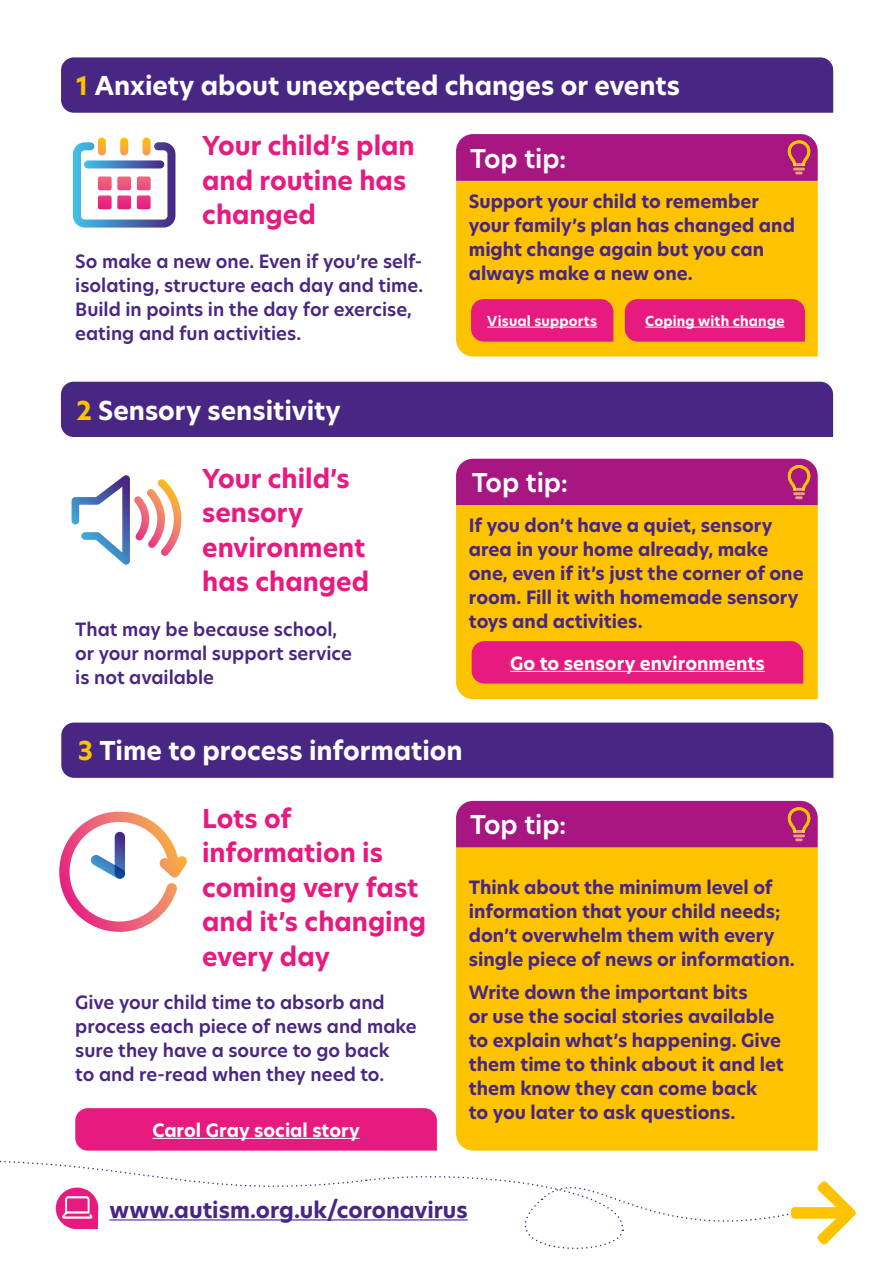
<style>
.page{position:relative;width:893px;height:1263px;background:#fff}
.page>*{position:absolute;margin:0;border:0;box-sizing:border-box;transform-origin:0 0}
.t1{font:700 25.5px/34.5px "Hero New";color:#e71a80}
.t2{font:700 25.5px "Hero New";color:#fff}
.t3{font:600 25.5px "Hero New";color:#fff}
.t4{font:700 21.75px "Hero New";color:#482683}
.t5{font:700 18px/24px "Hero New";color:#482683}
.t6{font:600 18px/24px "Hero New";color:#482683}
.t7{font:700 18px "Hero New";color:#fff}
.t8{font:700 13.5px "Hero New";letter-spacing:.015em;color:#fff}
.s1{color:#fdc300}
</style>
<div class="page">
<div style="left:61px;top:57px;width:772px;height:56px;background:#482683"></div>
<div style="left:61px;top:382px;width:772px;height:55px;background:#482683"></div>
<div style="left:61px;top:722px;width:772px;height:56px;background:#482683"></div>
<svg style="left:0;top:1160px;width:856px;height:89px"></svg>
<div style="left:456px;top:181px;width:362px;height:175px;background:#fdc300"></div>
<div style="left:456px;top:505px;width:362px;height:194px;background:#fdc300"></div>
<div style="left:456px;top:848px;width:362px;height:303px;background:#fdc300"></div>
<svg style="left:456px;top:134px;width:362px;height:47px;background:#a91b80"></svg>
<div style="left:456px;top:459px;width:362px;height:46px;background:#a71681"></div>
<div style="left:456px;top:801px;width:362px;height:47px;background:#a71681"></div>
<svg style="left:59px;top:811px;width:128px;height:121px"></svg>
<svg style="left:471px;top:299px;width:142px;height:43px;background:#e7207d"></svg>
<hr style="left:487px;top:327px;width:110px;height:1px;background:#fff">
<svg style="left:75px;top:1108px;width:362px;height:43px;background:#e71e82"></svg>
<hr style="left:152px;top:1138px;width:208px;height:1px;background:#fff">
<svg style="left:625px;top:299px;width:180px;height:43px;background:#e71f7d"></svg>
<hr style="left:645px;top:327px;width:139px;height:1px;background:#fff">
<svg style="left:472px;top:641px;width:331px;height:43px;background:#e71d7d"></svg>
<hr style="left:510px;top:671px;width:255px;height:1px;background:#fff">
<svg style="left:73px;top:138px;width:102px;height:90px"></svg>
<svg style="left:72px;top:475px;width:109px;height:90px"></svg>
<h1 class="t2" style="left:76px;top:69px;width:605px"><span class="s1">1</span> Anxiety about unexpected changes or events</h1>
<h1 class="t1" style="left:202px;top:129px;width:214px">Your child’s plan and routine has changed</h1>
<p class="t6" style="left:75px;top:250px;width:349px">So make a new one. Even if you’re self&shy;isolating, structure each day and time.<br>Build in points in the day for exercise, eating and fun activities.</p>
<h1 class="t2" style="left:76px;top:393px;width:266px"><span class="s1">2</span> Sensory sensitivity</h1>
<h1 class="t1" style="left:202px;top:461px;width:168px">Your child’s sensory environment has changed</h1>
<p class="t6" style="left:75px;top:618px;width:278px">That may be because school, or your normal support service is not available</p>
<h1 class="t3" style="left:470px;top:141px;width:98px">Top tip:</h1>
<p class="t5" style="left:469px;top:189px;width:328px">Support your child to remember your family’s plan has changed and might change again but you can always make a new one.</p>
<p class="t8" style="left:487px;top:312px;width:111px">Visual supports</p>
<p class="t8" style="left:645px;top:312px;width:141px">Coping with change</p>
<h1 class="t3" style="left:472px;top:465px;width:98px">Top tip:</h1>
<p class="t5" style="left:469px;top:514px;width:336px">If you don’t have a quiet, sensory area in your home already, make one, even if it’s just the corner of one room. Fill it with homemade sensory toys and activities.</p>
<p class="t7" style="left:510px;top:651px;width:256px">Go to sensory environments</p>
<h1 class="t2" style="left:78px;top:734px;width:386px"><span class="s1">3</span> Time to process information</h1>
<h1 class="t1" style="left:202px;top:801px;width:225px">Lots of information is coming very fast and it’s changing every day</h1>
<p class="t6" style="left:75px;top:990px;width:343px">Give your child time to absorb and process each piece of news and make sure they have a source to go back<br>to and re-read when they need to.</p>
<p class="t7" style="left:152px;top:1118px;width:209px">Carol Gray social story</p>
<h1 class="t3" style="left:470px;top:808px;width:98px">Top tip:</h1>
<p class="t5" style="left:469px;top:875px;width:328px">Think about the minimum level of information that your child needs; don’t overwhelm them with every single piece of news or information.</p>
<p class="t5" style="left:469px;top:980px;width:317px">Write down the important bits<br>or use the social stories available to explain what’s happening. Give them time to think about it and let them know they can come back<br>to you later to ask questions.</p>
<p class="t4" style="left:109px;top:1195px;width:360px">www.autism.org.uk/coronavirus</p>
</div>
